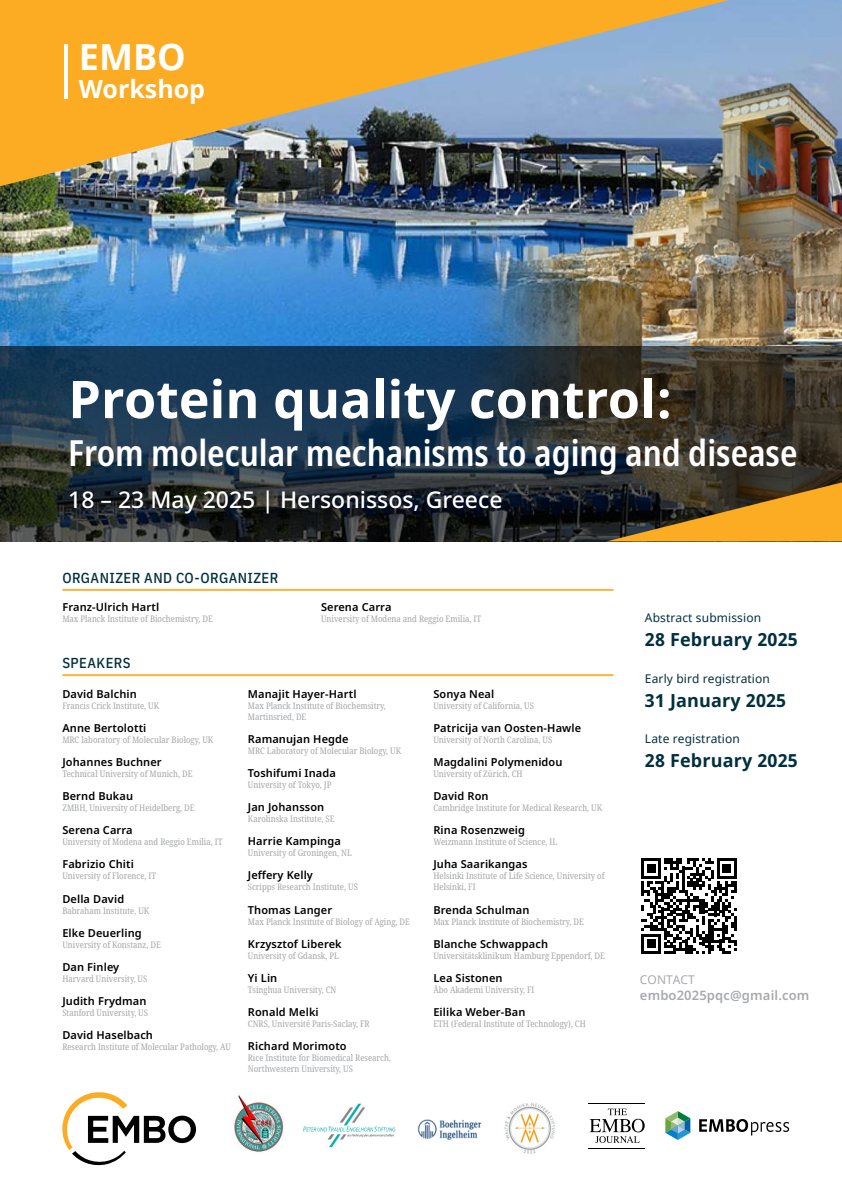
<style>
.page{position:relative;width:842px;height:1191px;background:#fff}
.page>*{position:absolute;margin:0;border:0;box-sizing:border-box;transform-origin:0 0}
.t1{font:700 52px "Noto Sans";color:#fff}
.t2{font:600 condensed 36px "Noto Sans";color:#fff}
.t3{font:700 36px "Noto Sans";color:#fff}
.t4{font:700 25px "Noto Sans";color:#fff}
.t5{font:500 23px "Noto Sans";color:#fff}
.t6{font:700 18px "Noto Sans";letter-spacing:.01em;color:#00303e}
.t7{font:500 14.5px "IBM Plex Sans Cond";letter-spacing:.03em;color:#00303e}
.t8{font:600 13px "Noto Sans";letter-spacing:.01em;color:#a7a9ac}
.t9{font:12px "Noto Sans";letter-spacing:.01em;color:#00303e}
.t10{font:12px "Noto Sans";letter-spacing:.005em;color:#a7a9ac}
.t11{font:600 11px "Noto Sans";letter-spacing:.01em;color:#000}
.t12{font:condensed 9px/11px "Noto Serif";color:#a7a9ac}
</style>
<div class="page">
<img style="left:0;top:0;width:842px;height:346px">
<svg style="left:0;top:346px;width:842px;height:195px;background:#24313a"></svg>
<svg style="left:606px;top:482px;width:236px;height:59px;background:#906922"></svg>
<hr style="left:62px;top:674px;width:552px;height:2px;background:#fcb43b">
<hr style="left:62px;top:589px;width:552px;height:2px;background:#fcb43b">
<svg style="left:641px;top:858px;width:96px;height:96px"></svg>
<img style="left:0;top:0;width:762px;height:188px">
<hr style="left:64px;top:44px;width:4px;height:54px;background:#fff">
<svg style="left:699px;top:1119px;width:90px;height:16px"></svg>
<svg style="left:665px;top:1111px;width:25px;height:29px"></svg>
<svg style="left:590px;top:1108px;width:55px;height:35px"></svg>
<hr style="left:589px;top:1148px;width:56px;height:1px;background:#000">
<hr style="left:589px;top:1103px;width:56px;height:1px;background:#000">
<svg style="left:62px;top:1092px;width:134px;height:73px"></svg>
<img style="left:417px;top:1119px;width:65px;height:21px">
<img style="left:234px;top:1095px;width:50px;height:58px">
<img style="left:303px;top:1103px;width:93px;height:45px">
<img style="left:504px;top:1103px;width:51px;height:51px">
<h2 class="t3" style="left:79px;top:31px;width:108px">EMBO</h2>
<h3 class="t4" style="left:79px;top:71px;width:128px">Workshop</h3>
<h1 class="t1" style="left:68px;top:362px;width:606px">Protein quality control:</h1>
<h2 class="t2" style="left:68px;top:427px;width:731px">From molecular mechanisms to aging and disease</h2>
<h3 class="t5" style="left:68px;top:487px;width:436px">18 – 23 May 2025 | Hersonissos, Greece</h3>
<h3 class="t7" style="left:62px;top:567px;width:218px">ORGANIZER AND CO-ORGANIZER</h3>
<p class="t11" style="left:62px;top:600px;width:98px">Franz-Ulrich Hartl</p>
<p class="t12" style="left:62px;top:613px;width:152px">Max Planck Institute of Biochemistry, DE</p>
<h3 class="t7" style="left:62px;top:652px;width:70px">SPEAKERS</h3>
<p class="t11" style="left:321px;top:600px;width:72px">Serena Carra</p>
<p class="t12" style="left:321px;top:613px;width:162px">University of Modena and Reggio Emilia, IT</p>
<p class="t11" style="left:62px;top:687px;width:76px">David Balchin</p>
<p class="t12" style="left:62px;top:700px;width:98px">Francis Crick Institute, UK</p>
<p class="t11" style="left:62px;top:721px;width:86px">Anne Bertolotti</p>
<p class="t12" style="left:62px;top:734px;width:153px">MRC laboratory of Molecular Biology, UK</p>
<p class="t11" style="left:62px;top:756px;width:101px">Johannes Buchner</p>
<p class="t12" style="left:62px;top:768px;width:132px">Technical University of Munich, DE</p>
<p class="t11" style="left:62px;top:790px;width:72px">Bernd Bukau</p>
<p class="t12" style="left:62px;top:802px;width:134px">ZMBH, University of Heidelberg, DE</p>
<p class="t11" style="left:62px;top:824px;width:72px">Serena Carra</p>
<p class="t12" style="left:62px;top:837px;width:162px">University of Modena and Reggio Emilia, IT</p>
<p class="t11" style="left:62px;top:858px;width:73px">Fabrizio Chiti</p>
<p class="t12" style="left:62px;top:871px;width:95px">University of Florence, IT</p>
<p class="t11" style="left:62px;top:892px;width:63px">Della David</p>
<p class="t12" style="left:62px;top:905px;width:89px">Babraham Institute, UK</p>
<p class="t11" style="left:62px;top:926px;width:81px">Elke Deuerling</p>
<p class="t12" style="left:62px;top:939px;width:100px">University of Konstanz, DE</p>
<p class="t11" style="left:62px;top:960px;width:58px">Dan Finley</p>
<p class="t12" style="left:62px;top:973px;width:87px">Harvard University, US</p>
<p class="t11" style="left:62px;top:994px;width:86px">Judith Frydman</p>
<p class="t12" style="left:62px;top:1007px;width:87px">Stanford University, US</p>
<p class="t11" style="left:62px;top:1028px;width:92px">David Haselbach</p>
<p class="t12" style="left:62px;top:1041px;width:170px">Research Institute of Molecular Pathology, AU</p>
<p class="t11" style="left:248px;top:687px;width:110px">Manajit Hayer-Hartl</p>
<p class="t12" style="left:248px;top:700px;width:140px">Max Planck Institute of Biochemsitry,<br>Martinsried, DE</p>
<p class="t11" style="left:248px;top:732px;width:102px">Ramanujan Hegde</p>
<p class="t12" style="left:248px;top:745px;width:155px">MRC Laboratory of Molecular Biology, UK</p>
<p class="t11" style="left:248px;top:767px;width:90px">Toshifumi Inada</p>
<p class="t12" style="left:248px;top:779px;width:85px">University of Tokyo, JP</p>
<p class="t11" style="left:248px;top:801px;width:78px">Jan Johansson</p>
<p class="t12" style="left:248px;top:813px;width:88px">Karolinska Institute, SE</p>
<p class="t11" style="left:248px;top:835px;width:95px">Harrie Kampinga</p>
<p class="t12" style="left:248px;top:848px;width:106px">University of Groningen, NL</p>
<p class="t11" style="left:248px;top:869px;width:67px">Jeffery Kelly</p>
<p class="t12" style="left:248px;top:882px;width:111px">Scripps Research Institute, US</p>
<p class="t11" style="left:248px;top:903px;width:86px">Thomas Langer</p>
<p class="t12" style="left:248px;top:916px;width:164px">Max Planck Institute of Biology of Aging, DE</p>
<p class="t11" style="left:248px;top:937px;width:95px">Krzysztof Liberek</p>
<p class="t12" style="left:248px;top:950px;width:93px">University of Gdansk, PL</p>
<p class="t11" style="left:248px;top:971px;width:31px">Yi Lin</p>
<p class="t12" style="left:248px;top:984px;width:90px">Tsinghua University, CN</p>
<p class="t11" style="left:248px;top:1005px;width:72px">Ronald Melki</p>
<p class="t12" style="left:248px;top:1018px;width:123px">CNRS, Université Paris-Saclay, FR</p>
<p class="t11" style="left:248px;top:1039px;width:100px">Richard Morimoto</p>
<p class="t12" style="left:248px;top:1052px;width:145px">Rice Institute for Biomedical Research,<br>Northwestern University, US</p>
<p class="t11" style="left:433px;top:687px;width:62px">Sonya Neal</p>
<p class="t12" style="left:433px;top:700px;width:102px">University of California, US</p>
<p class="t11" style="left:433px;top:721px;width:149px">Patricija van Oosten-Hawle</p>
<p class="t12" style="left:433px;top:734px;width:120px">University of North Carolina, US</p>
<p class="t11" style="left:433px;top:756px;width:131px">Magdalini Polymenidou</p>
<p class="t12" style="left:433px;top:768px;width:91px">University of Zürich, CH</p>
<p class="t11" style="left:433px;top:790px;width:57px">David Ron</p>
<p class="t12" style="left:433px;top:802px;width:170px">Cambridge Institute for Medical Research, UK</p>
<p class="t11" style="left:433px;top:824px;width:93px">Rina Rosenzweig</p>
<p class="t12" style="left:433px;top:837px;width:125px">Weizmann Institute of Science, IL</p>
<p class="t11" style="left:433px;top:858px;width:96px">Juha Saarikangas</p>
<p class="t12" style="left:433px;top:871px;width:173px">Helsinki Institute of Life Science, University of<br>Helsinki, FI</p>
<p class="t11" style="left:433px;top:903px;width:98px">Brenda Schulman</p>
<p class="t12" style="left:433px;top:916px;width:152px">Max Planck Institute of Biochemistry, DE</p>
<p class="t11" style="left:433px;top:937px;width:116px">Blanche Schwappach</p>
<p class="t12" style="left:433px;top:950px;width:173px">Universitätsklinikum Hamburg Eppendorf, DE</p>
<p class="t11" style="left:433px;top:971px;width:71px">Lea Sistonen</p>
<p class="t12" style="left:433px;top:984px;width:103px">Åbo Akademi University, FI</p>
<p class="t11" style="left:433px;top:1005px;width:94px">Eilika Weber-Ban</p>
<p class="t12" style="left:433px;top:1018px;width:154px">ETH (Federal Institute of Technology), CH</p>
<h3 class="t9" style="left:645px;top:609px;width:118px">Abstract submission</h3>
<h3 class="t6" style="left:645px;top:627px;width:154px">28 February 2025</h3>
<h3 class="t9" style="left:645px;top:670px;width:126px">Early bird registration</h3>
<h3 class="t6" style="left:645px;top:687px;width:143px">31 January 2025</h3>
<h3 class="t9" style="left:645px;top:731px;width:96px">Late registration</h3>
<h3 class="t6" style="left:645px;top:748px;width:154px">28 February 2025</h3>
<h3 class="t10" style="left:640px;top:971px;width:56px">CONTACT</h3>
<h3 class="t8" style="left:640px;top:988px;width:171px">embo2025pqc@gmail.com</h3>
</div>
